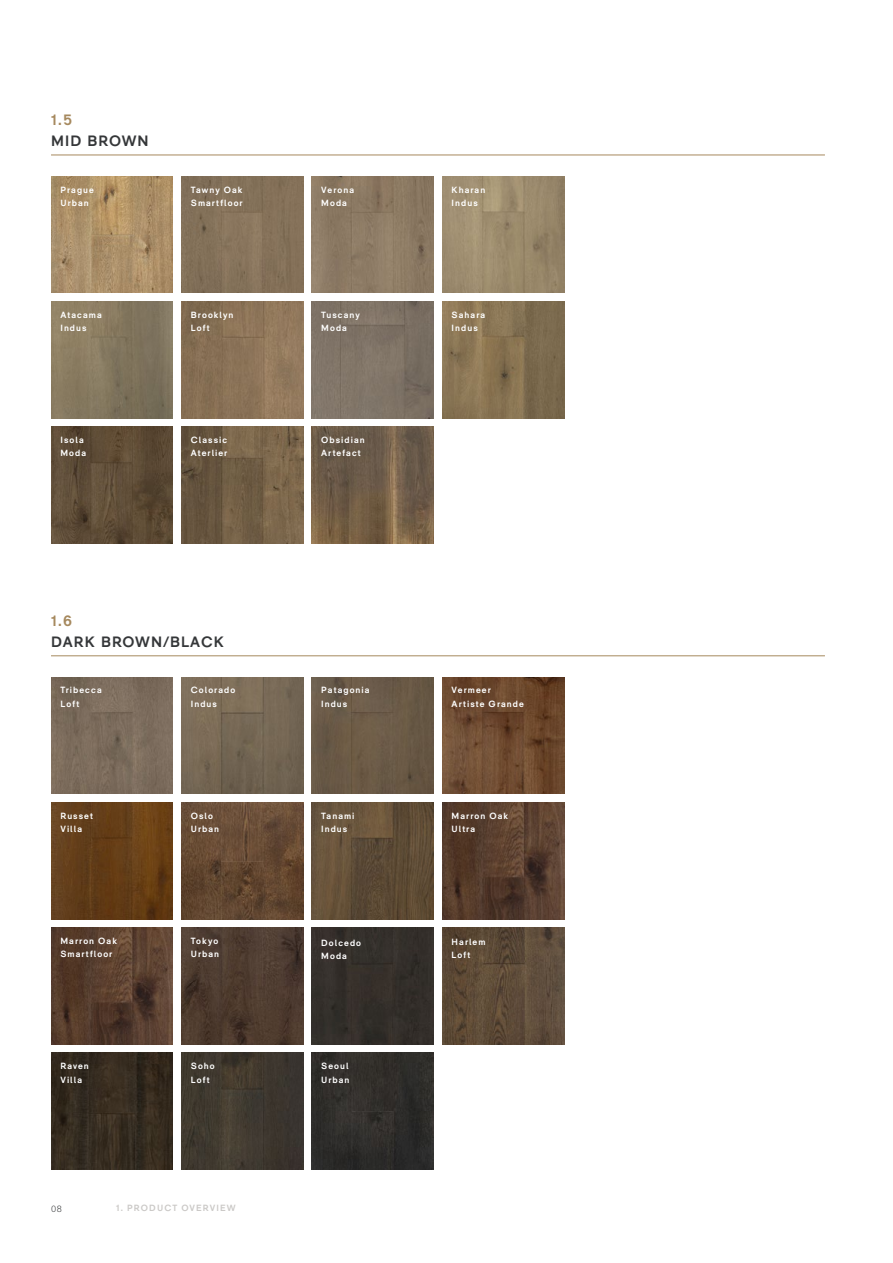
<style>
.page{position:relative;width:893px;height:1263px;background:#fff}
.page>*{position:absolute;margin:0;border:0;box-sizing:border-box;transform-origin:0 0}
.t1{font:700 15px "RM Pro";letter-spacing:.075em;color:#353739}
.t2{font:700 15px "RM Pro";color:#a6895e}
.t3{font:700 9px/13.5px "RM Pro";letter-spacing:.115em;color:#fff}
.t4{font:700 9px "RM Pro";color:#cbc9c7}
.t5{font:300 9px "RM Pro";color:#353739}
</style>
<div class="page">
<hr style="left:51px;top:655px;width:774px;height:1px;background:#a6895e">
<img style="left:181px;top:677px;width:122px;height:117px">
<img style="left:312px;top:677px;width:122px;height:117px">
<img style="left:51px;top:677px;width:122px;height:117px">
<img style="left:181px;top:927px;width:122px;height:117px">
<img style="left:312px;top:802px;width:122px;height:117px">
<img style="left:442px;top:927px;width:122px;height:117px">
<div style="left:312px;top:927px;width:122px;height:117px;background:#342f2a"></div>
<img style="left:181px;top:802px;width:122px;height:117px">
<img style="left:442px;top:802px;width:122px;height:117px">
<img style="left:51px;top:927px;width:122px;height:117px">
<img style="left:442px;top:677px;width:122px;height:117px">
<img style="left:51px;top:1053px;width:122px;height:116px">
<img style="left:181px;top:1053px;width:122px;height:116px">
<img style="left:51px;top:802px;width:122px;height:117px">
<hr style="left:51px;top:155px;width:774px;height:1px;background:#a6895e">
<img style="left:312px;top:301px;width:122px;height:117px">
<img style="left:312px;top:176px;width:122px;height:117px">
<img style="left:181px;top:176px;width:122px;height:117px">
<img style="left:51px;top:427px;width:122px;height:116px">
<img style="left:181px;top:301px;width:122px;height:117px">
<img style="left:181px;top:427px;width:122px;height:116px">
<img style="left:51px;top:176px;width:122px;height:117px">
<img style="left:312px;top:427px;width:122px;height:116px">
<img style="left:442px;top:176px;width:122px;height:117px">
<img style="left:51px;top:301px;width:122px;height:117px">
<img style="left:442px;top:301px;width:122px;height:117px">
<img style="left:312px;top:1053px;width:122px;height:116px">
<h1 class="t2" style="left:51px;top:111px;width:23px">1.5</h1>
<h1 class="t1" style="left:51px;top:132px;width:99px">MID BROWN</h1>
<p class="t3" style="left:191px;top:183px;width:53px">Tawny Oak<br>Smartfloor</p>
<p class="t3" style="left:321px;top:183px;width:34px">Verona<br>Moda</p>
<p class="t3" style="left:60px;top:183px;width:35px">Prague<br>Urban</p>
<p class="t3" style="left:452px;top:183px;width:35px">Kharan<br>Indus</p>
<p class="t3" style="left:60px;top:308px;width:43px">Atacama<br>Indus</p>
<p class="t3" style="left:452px;top:308px;width:35px">Sahara<br>Indus</p>
<p class="t3" style="left:191px;top:308px;width:44px">Brooklyn<br>Loft</p>
<p class="t3" style="left:321px;top:308px;width:40px">Tuscany<br>Moda</p>
<p class="t3" style="left:60px;top:433px;width:27px">Isola<br>Moda</p>
<p class="t3" style="left:191px;top:433px;width:38px">Classic<br>Aterlier</p>
<p class="t3" style="left:321px;top:433px;width:45px">Obsidian<br>Artefact</p>
<h1 class="t2" style="left:51px;top:612px;width:22px">1.6</h1>
<h1 class="t1" style="left:51px;top:633px;width:174px">DARK BROWN/BLACK</h1>
<p class="t3" style="left:60px;top:684px;width:43px">Tribecca<br>Loft</p>
<p class="t3" style="left:191px;top:684px;width:46px">Colorado<br>Indus</p>
<p class="t3" style="left:321px;top:684px;width:50px">Patagonia<br>Indus</p>
<p class="t3" style="left:452px;top:684px;width:74px">Vermeer<br>Artiste Grande</p>
<p class="t3" style="left:60px;top:809px;width:34px">Russet<br>Villa</p>
<p class="t3" style="left:191px;top:809px;width:30px">Oslo<br>Urban</p>
<p class="t3" style="left:321px;top:809px;width:35px">Tanami<br>Indus</p>
<p class="t3" style="left:452px;top:809px;width:58px">Marron Oak<br>Ultra</p>
<p class="t3" style="left:60px;top:934px;width:58px">Marron Oak<br>Smartfloor</p>
<p class="t3" style="left:191px;top:934px;width:30px">Tokyo<br>Urban</p>
<p class="t3" style="left:321px;top:936px;width:41px">Dolcedo<br>Moda</p>
<p class="t3" style="left:452px;top:935px;width:35px">Harlem<br>Loft</p>
<p class="t3" style="left:60px;top:1059px;width:30px">Raven<br>Villa</p>
<p class="t3" style="left:191px;top:1059px;width:25px">Soho<br>Loft</p>
<p class="t3" style="left:321px;top:1059px;width:30px">Seoul<br>Urban</p>
<p class="t5" style="left:51px;top:1204px;width:12px">08</p>
<p class="t4" style="left:116px;top:1202px;width:26px">1. Product</p>
<p class="t4" style="left:181px;top:1202px;width:16px">Overview</p>
</div>
